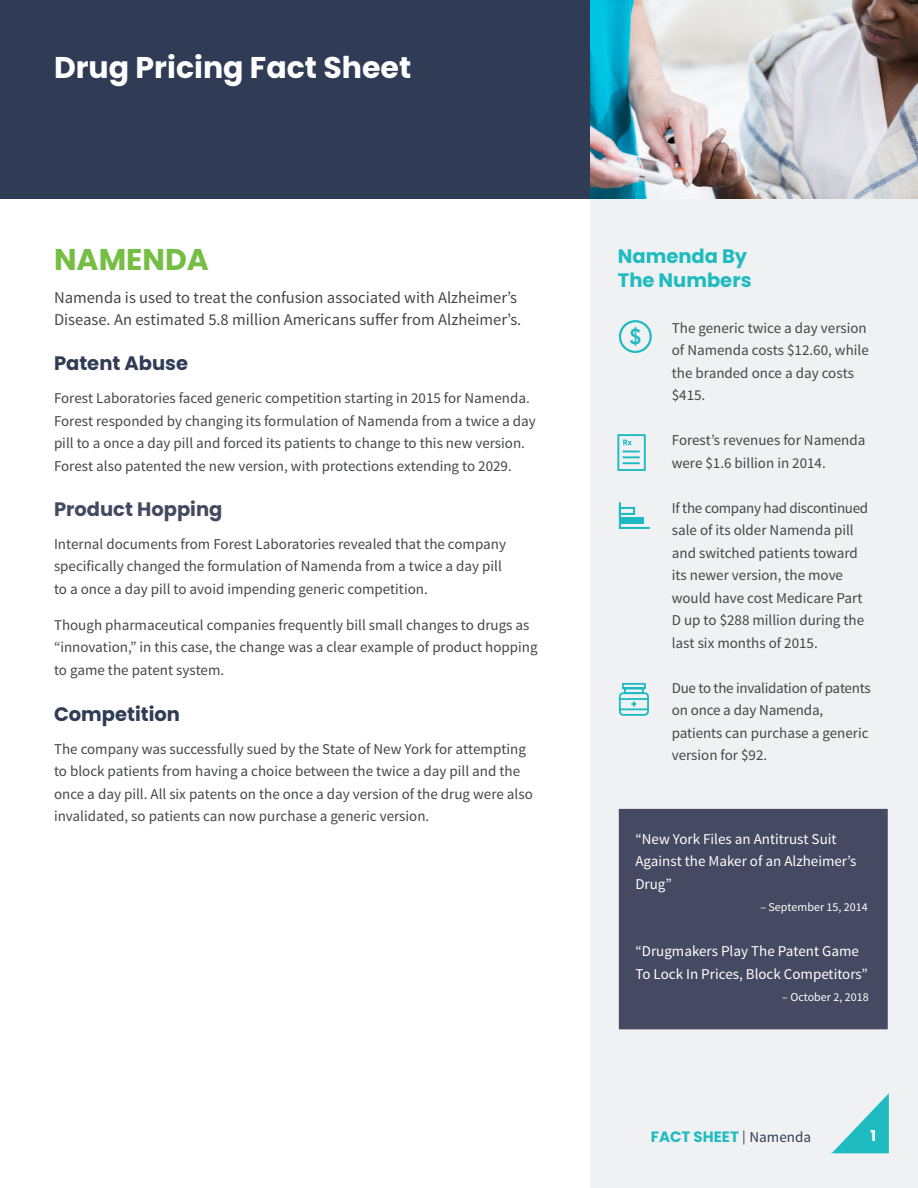
<style>
.page{position:relative;width:918px;height:1188px;background:#fff}
.page>*{position:absolute;margin:0;border:0;box-sizing:border-box;transform-origin:0 0}
.t1{font:700 30px "Poppins";color:#fff}
.t2{font:700 30px "Poppins";color:#75be43}
.t3{font:600 21.45px "Gilroy";color:#1cbac2}
.t4{font:700 19.5px "Poppins";color:#303b55}
.t5{font:700 19.5px "Poppins";color:#1ebbc0}
.t6{font:700 19.5px "Poppins";color:#454961}
.t7{font:16.5px/22.5px "Source Sans Pro";color:#454647}
.t8{font:15px/22.5px "Source Sans Pro";color:#454647}
.t9{font:15px/22.5px "Source Sans Pro";color:#fff}
.t10{font:700 15px "Poppins";color:#1ebbc0}
.t11{font:700 15px "Poppins";color:#fff}
.t12{font:12px "Source Sans Pro";color:#fff}
.s1{font-family:"Domine";font-weight:400;color:#303b55}
.s2{font-family:"Source Sans Pro";font-weight:400;color:#303b55}
</style>
<div class="page">
<div style="left:591px;top:189px;width:327px;height:999px;background:#f0f1f2"></div>
<div style="left:0;top:0;width:917px;height:199px;background:#303b55"></div>
<svg style="left:831px;top:1093px;width:58px;height:61px"></svg>
<img style="left:591px;top:0;width:327px;height:199px">
<div style="left:619px;top:809px;width:269px;height:220px;background:#454961"></div>
<div style="left:619px;top:320px;width:33px;height:33px;border:2px solid #1cbac2;border-radius:50%"></div>
<div style="left:617px;top:434px;width:29px;height:37px;border:2px solid #1cbac2"></div>
<svg style="left:623px;top:440px;width:9px;height:5px"></svg>
<svg style="left:623px;top:451px;width:17px;height:13px"></svg>
<svg style="left:618px;top:502px;width:32px;height:27px"></svg>
<div style="left:620px;top:517px;width:23px;height:6px;background:#1cbac2"></div>
<svg style="left:618px;top:683px;width:31px;height:33px"></svg>
<p class="t1" style="left:54px;top:50px;width:359px">Drug Pricing Fact Sheet</p>
<p class="t2" style="left:54px;top:242px;width:156px">NAMENDA</p>
<p class="t7" style="left:54px;top:287px;width:469px">Namenda is used to treat the confusion associated with Alzheimer’s<br>Disease. An estimated 5.8 million Americans suffer from Alzheimer’s.</p>
<p class="t4" style="left:54px;top:352px;width:136px">Patent Abuse</p>
<p class="t8" style="left:54px;top:387px;width:483px">Forest Laboratories faced generic competition starting in 2015 for Namenda.<br>Forest responded by changing its formulation of Namenda from a twice a day pill to a once a day pill and forced its patients to change to this new version.<br>Forest also patented the new version, with protections extending to 2029.</p>
<p class="t6" style="left:54px;top:498px;width:170px">Product Hopping</p>
<p class="t8" style="left:54px;top:533px;width:454px">Internal documents from Forest Laboratories revealed that the company specifically changed the formulation of Namenda from a twice a day pill to a once a day pill to avoid impending generic competition.</p>
<p class="t8" style="left:54px;top:614px;width:485px">Though pharmaceutical companies frequently bill small changes to drugs as “innovation,” in this case, the change was a clear example of product hopping to game the patent system.</p>
<p class="t4" style="left:54px;top:703px;width:128px">Competition</p>
<p class="t8" style="left:54px;top:738px;width:480px">The company was successfully sued by the State of New York for attempting to block patients from having a choice between the twice a day pill and the once a day pill. All six patents on the once a day version of the drug were also invalidated, so patients can now purchase a generic version.</p>
<p class="t5" style="left:618px;top:245px;width:131px">Namenda By</p>
<p class="t5" style="left:618px;top:269px;width:135px">The Numbers</p>
<p class="t8" style="left:672px;top:317px;width:199px">The generic twice a day version of Namenda costs $12.60, while the branded once a day costs $415.</p>
<p class="t8" style="left:672px;top:429px;width:195px">Forest’s revenues for Namenda were $1.6 billion in 2014.</p>
<p class="t8" style="left:672px;top:497px;width:198px">If the company had discontinued sale of its older Namenda pill and switched patients toward its newer version, the move would have cost Medicare Part<br>D up to $288 million during the last six months of 2015.</p>
<p class="t8" style="left:672px;top:677px;width:200px">Due to the invalidation of patents on once a day Namenda, patients can purchase a generic version for $92.</p>
<h2 class="t3" style="left:629px;top:324px;width:13px">$</h2>
<p class="t9" style="left:635px;top:828px;width:222px">“New York Files an Antitrust Suit<br>Against the Maker of an Alzheimer’s<br>Drug”</p>
<p class="t12" style="left:760px;top:900px;width:109px">– September 15, 2014</p>
<p class="t9" style="left:635px;top:940px;width:234px">“Drugmakers Play The Patent Game<br>To Lock In Prices, Block Competitors”</p>
<p class="t12" style="left:782px;top:990px;width:88px">– October 2, 2018</p>
<p class="t10" style="left:651px;top:1128px;width:162px">FACT SHEET <span class="s1">|</span> <span class="s2">Namenda</span></p>
<p class="t11" style="left:871px;top:1127px;width:7px">1</p>
</div>
